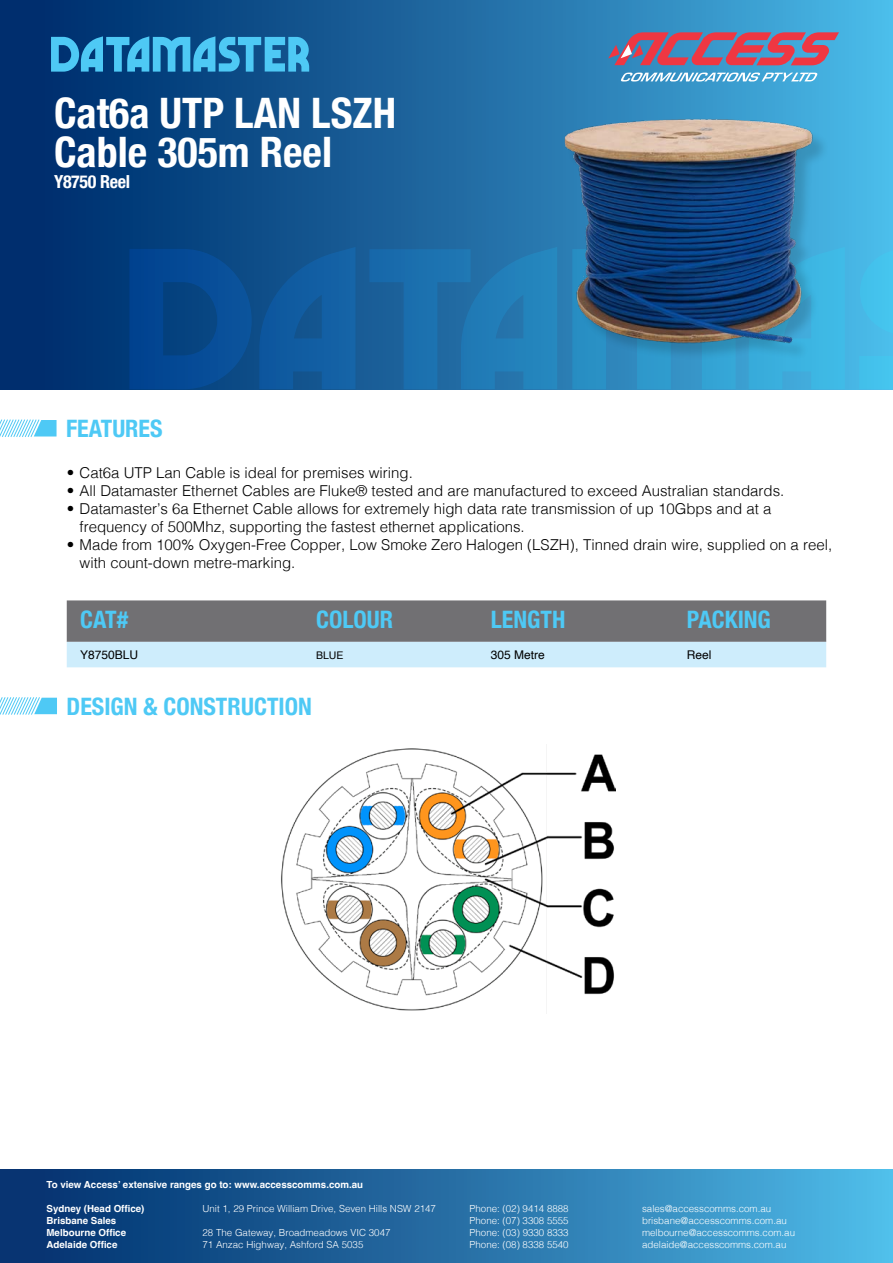
<style>
.page{position:relative;width:893px;height:1263px;background:#fff}
.page>*{position:absolute;margin:0;border:0;box-sizing:border-box;transform-origin:0 0}
.t1{font:700 condensed 42px/39px "Helvetica Neue";color:#fff}
.Paragraph_title{font:700 condensed 24px "Helvetica Neue";color:#4ec9f5}
.t2{font:700 condensed 18px "Helvetica Neue LT Com";letter-spacing:-.02em;color:#fff}
.t3{font:300 15px/18px "Helvetica";color:#000}
.t4{font:12px "Helvetica";color:#000}
.t5{font:10.5px "Helvetica";color:#000}
.t6{font:300 9.75px "Helvetica";color:#fff}
.t7{font:700 9.75px "Helvetica";color:#fff}
</style>
<div class="page">
<div style="left:0;top:1169px;width:893px;height:94px;background:linear-gradient(to right,#002a69,#4eb8e5)"></div>
<div style="left:0;top:0;width:893px;height:390px;background:linear-gradient(to right,#002464,#4ab7e5)"></div>
<svg style="left:572px;top:367px;width:164px;height:22px;background:#3095c8"></svg>
<svg style="left:749px;top:247px;width:96px;height:142px;background:#3db2e0"></svg>
<svg style="left:259px;top:247px;width:97px;height:142px;background:#115a9c"></svg>
<svg style="left:859px;top:249px;width:34px;height:140px;background:#45bfea"></svg>
<svg style="left:369px;top:247px;width:188px;height:142px;background:#1f71ac"></svg>
<svg style="left:129px;top:249px;width:123px;height:140px;background:#05488e"></svg>
<svg style="left:51px;top:36px;width:258px;height:36px;background:#3193c6"></svg>
<svg style="left:608px;top:32px;width:231px;height:33px;background:#9f637f"></svg>
<svg style="left:620px;top:73px;width:198px;height:9px"></svg>
<svg style="left:67px;top:600px;width:759px;height:67px;background:#95a0a7"></svg>
<svg style="left:0;top:419px;width:57px;height:18px"></svg>
<svg style="left:0;top:697px;width:57px;height:18px"></svg>
<img style="left:281px;top:748px;width:335px;height:263px">
<img style="left:539px;top:98px;width:302px;height:269px">
<p class="t1" style="left:54px;top:90px;width:344px">Cat6a UTP LAN LSZH<br>Cable 305m Reel</p>
<p class="t2" style="left:54px;top:171px;width:77px">Y8750 Reel</p>
<p class="Paragraph_title" style="left:66px;top:408px;width:98px">FEATURES</p>
<p class="t3" style="left:67px;top:462px;width:348px">• Cat6a UTP Lan Cable is ideal for premises wiring.</p>
<p class="t3" style="left:67px;top:480px;width:719px">• All Datamaster Ethernet Cables are Fluke® tested and are manufactured to exceed Australian standards.</p>
<p class="t3" style="left:80px;top:498px;width:693px;text-indent:-13px">• Datamaster’s 6a Ethernet Cable allows for extremely high data rate transmission of up 10Gbps and at a frequency of 500Mhz, supporting the fastest ethernet applications.</p>
<p class="t3" style="left:80px;top:534px;width:754px;text-indent:-13px">• Made from 100% Oxygen-Free Copper, Low Smoke Zero Halogen (LSZH), Tinned drain wire, supplied on a reel, with count-down metre-marking.</p>
<p class="Paragraph_title" style="left:80px;top:600px;width:49px">CAT#</p>
<p class="Paragraph_title" style="left:316px;top:600px;width:78px">COLOUR</p>
<p class="Paragraph_title" style="left:491px;top:600px;width:76px">LENGTH</p>
<p class="Paragraph_title" style="left:687px;top:600px;width:85px">PACKING</p>
<p class="t4" style="left:80px;top:646px;width:60px">Y8750BLU</p>
<p class="t5" style="left:316px;top:647px;width:29px">BLUE</p>
<p class="t4" style="left:491px;top:646px;width:56px">305 Metre</p>
<p class="t4" style="left:687px;top:646px;width:26px">Reel</p>
<p class="Paragraph_title" style="left:67px;top:686px;width:247px">DESIGN &amp; CONSTRUCTION</p>
<p class="t7" style="left:46px;top:1178px;width:318px">To view Access’ extensive ranges go to: www.accesscomms.com.au</p>
<p class="t7" style="left:46px;top:1202px;width:100px">Sydney (Head Office)</p>
<p class="t6" style="left:203px;top:1200px;width:235px">Unit 1, 29 Prince William Drive, Seven Hills NSW 2147</p>
<p class="t6" style="left:470px;top:1200px;width:101px">Phone: (02) 9414 8888</p>
<p class="t6" style="left:642px;top:1200px;width:131px">sales@accesscomms.com.au</p>
<p class="t7" style="left:46px;top:1214px;width:71px">Brisbane Sales</p>
<p class="t6" style="left:470px;top:1212px;width:101px">Phone: (07) 3308 5555</p>
<p class="t6" style="left:642px;top:1212px;width:146px">brisbane@accesscomms.com.au</p>
<p class="t7" style="left:46px;top:1226px;width:81px">Melbourne Office</p>
<p class="t6" style="left:203px;top:1224px;width:190px">28 The Gateway, Broadmeadows VIC 3047</p>
<p class="t6" style="left:470px;top:1224px;width:101px">Phone: (03) 9330 8333</p>
<p class="t6" style="left:642px;top:1224px;width:155px">melbourne@accesscomms.com.au</p>
<p class="t7" style="left:46px;top:1238px;width:72px">Adelaide Office</p>
<p class="t6" style="left:202px;top:1236px;width:162px">71 Anzac Highway, Ashford SA 5035</p>
<p class="t6" style="left:470px;top:1236px;width:101px">Phone: (08) 8338 5540</p>
<p class="t6" style="left:642px;top:1236px;width:146px">adelaide@accesscomms.com.au</p>
</div>
